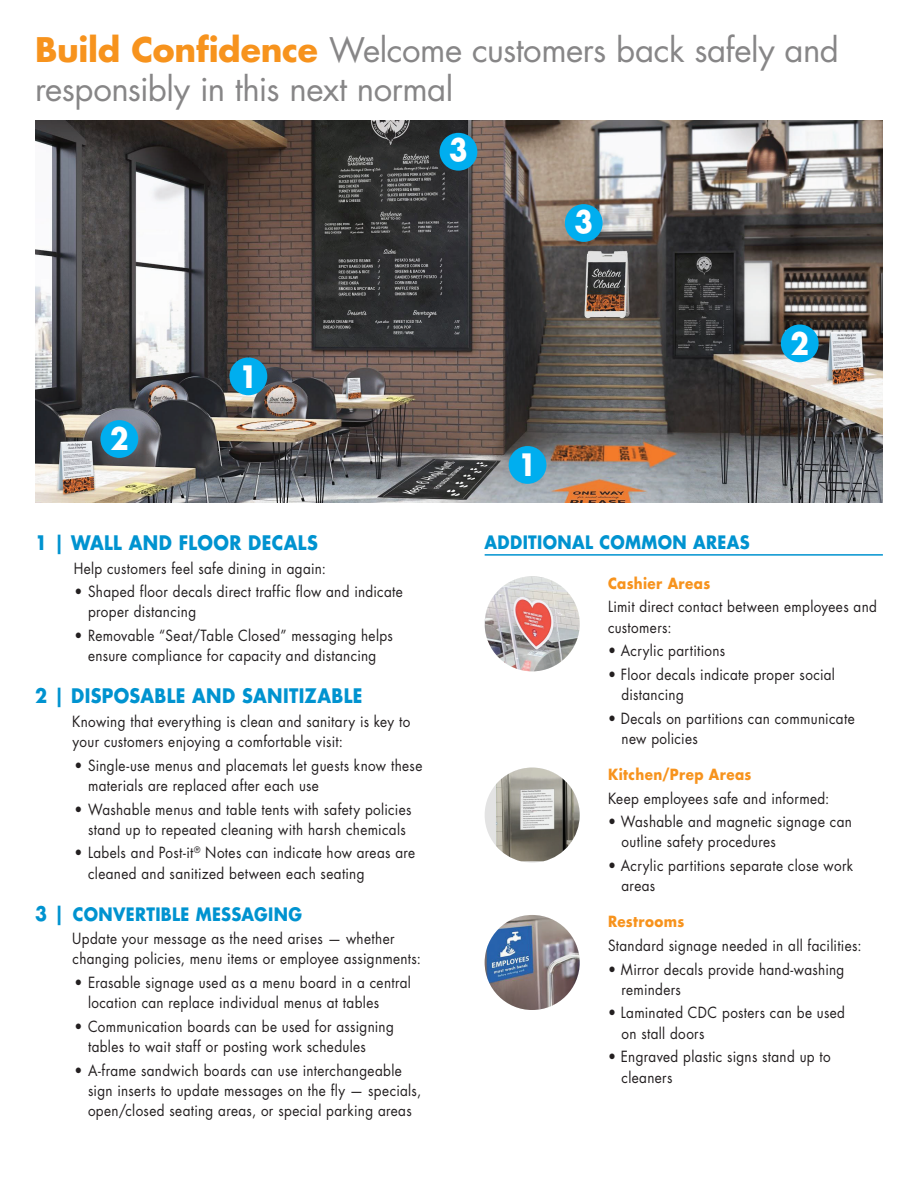
<style>
.page{position:relative;width:918px;height:1188px;background:#fff}
.page>*{position:absolute;margin:0;border:0;box-sizing:border-box;transform-origin:0 0}
.t1{font:33px/39px "Futura Std";letter-spacing:-.015em;color:#878687}
.t2{font:700 30px "Futura Std";color:#fff;scale:.9 1}
.t3{font:700 19.5px "Futura Std";letter-spacing:.02em;color:#0093d0;scale:.9 1}
.t4{font:700 18px "Futura Std";letter-spacing:.02em;color:#0093d0;scale:.9 1}
.t5{font:15px/20.2px "Futura Std";letter-spacing:.025em;color:#231f20;scale:.9 1}
.t6{font:700 15px "Futura Std";letter-spacing:.03em;color:#f7931d;scale:.9 1}
.s1{font-weight:700;color:#f7931d}
.s2{font-size:19.5px}
</style>
<div class="page">
<img style="left:35px;top:120px;width:848px;height:382px">
<hr style="left:485px;top:554px;width:398px;height:2px;background:#0093d0">
<svg style="left:485px;top:576px;width:95px;height:95px"></svg>
<img style="left:485px;top:576px;width:95px;height:95px;border-radius:48px">
<div style="left:485px;top:768px;width:95px;height:95px;background:#e3e3e3;border-radius:50%"></div>
<img style="left:496px;top:768px;width:84px;height:93px">
<svg style="left:485px;top:915px;width:95px;height:89px"></svg>
<img style="left:485px;top:915px;width:95px;height:95px;border-radius:48px">
<div style="left:781px;top:324px;width:38px;height:38px;background:#00aeef;border-radius:50%"></div>
<div style="left:509px;top:446px;width:37px;height:38px;background:#00aeef;border-radius:50%"></div>
<div style="left:100px;top:420px;width:38px;height:38px;background:#00aeef;border-radius:50%"></div>
<div style="left:565px;top:204px;width:38px;height:38px;background:#00aeef;border-radius:50%"></div>
<div style="left:230px;top:357px;width:37px;height:38px;background:#00aeef;border-radius:50%"></div>
<div style="left:440px;top:133px;width:37px;height:38px;background:#00aeef;border-radius:50%"></div>
<h1 class="t1" style="left:35px;top:31px;width:805px"><span class="s1">Build Confidence</span> Welcome customers back safely and responsibly in this next normal</h1>
<h2 class="t2" style="left:449px;top:130px;width:22px">3</h2>
<h2 class="t2" style="left:574px;top:201px;width:22px">3</h2>
<h2 class="t2" style="left:110px;top:419px;width:22px">2</h2>
<h2 class="t2" style="left:239px;top:356px;width:22px">1</h2>
<h3 class="t3" style="left:35px;top:530px;width:316px">1 | WALL AND FLOOR DECALS</h3>
<p class="t5" style="left:74px;top:558px;width:282px">Help customers feel safe dining in again:</p>
<p class="t5" style="left:88px;top:582px;width:351px;text-indent:-14px">• Shaped floor decals direct traffic flow and indicate proper distancing</p>
<p class="t5" style="left:75px;top:626px;width:355px;text-align:center">• Removable “Seat/Table Closed” messaging helps ensure compliance for capacity and distancing</p>
<h3 class="t3" style="left:35px;top:683px;width:365px">2 | DISPOSABLE AND SANITIZABLE</h3>
<p class="t5" style="left:72px;top:711px;width:377px">Knowing that everything is clean and sanitary is key to your customers enjoying a comfortable visit:</p>
<p class="t5" style="left:88px;top:755px;width:373px;text-indent:-14px">• Single-use menus and placemats let guests know these materials are replaced after each use</p>
<p class="t5" style="left:75px;top:799px;width:376px;text-align:center">• Washable menus and table tents with safety policies stand up to repeated cleaning with harsh chemicals</p>
<p class="t5" style="left:88px;top:843px;width:365px;text-indent:-13px">• Labels and Post-it<sup>®</sup> Notes can indicate how areas are cleaned and sanitized between each seating</p>
<p class="t4" style="left:35px;top:902px;width:298px"><span class="s2">3 |</span> CONVERTIBLE MESSAGING</p>
<p class="t5" style="left:72px;top:929px;width:389px">Update your message as the need arises — whether changing policies, menu items or employee assignments:</p>
<p class="t5" style="left:88px;top:973px;width:360px;text-indent:-14px">• Erasable signage used as a menu board in a central location can replace individual menus at tables</p>
<p class="t5" style="left:88px;top:1016px;width:341px;text-indent:-14px">• Communication boards can be used for assigning tables to wait staff or posting work schedules</p>
<p class="t5" style="left:88px;top:1060px;width:372px;text-indent:-14px">• A-frame sandwich boards can use interchangeable sign inserts to update messages on the fly — specials, open/closed seating areas, or special parking areas</p>
<h2 class="t2" style="left:518px;top:445px;width:22px">1</h2>
<h2 class="t2" style="left:790px;top:323px;width:22px">2</h2>
<p class="t4" style="left:485px;top:530px;width:296px">ADDITIONAL COMMON AREAS</p>
<p class="t6" style="left:608px;top:573px;width:115px">Cashier Areas</p>
<p class="t5" style="left:608px;top:597px;width:300px">Limit direct contact between employees and customers:</p>
<p class="t5" style="left:608px;top:641px;width:132px">• Acrylic partitions</p>
<p class="t5" style="left:622px;top:664px;width:239px;text-indent:-14px">• Floor decals indicate proper social distancing</p>
<p class="t5" style="left:622px;top:708px;width:261px;text-indent:-14px">• Decals on partitions can communicate new policies</p>
<p class="t6" style="left:608px;top:764px;width:161px">Kitchen/Prep Areas</p>
<p class="t5" style="left:608px;top:788px;width:247px">Keep employees safe and informed:</p>
<p class="t5" style="left:622px;top:812px;width:258px;text-indent:-14px">• Washable and magnetic signage can outline safety procedures</p>
<p class="t5" style="left:622px;top:856px;width:259px;text-indent:-14px">• Acrylic partitions separate close work areas</p>
<p class="t6" style="left:608px;top:912px;width:86px">Restrooms</p>
<p class="t5" style="left:608px;top:935px;width:283px">Standard signage needed in all facilities:</p>
<p class="t5" style="left:622px;top:959px;width:249px;text-indent:-14px">• Mirror decals provide hand-washing reminders</p>
<p class="t5" style="left:622px;top:1003px;width:250px;text-indent:-14px">• Laminated CDC posters can be used on stall doors</p>
<p class="t5" style="left:622px;top:1047px;width:234px;text-indent:-14px">• Engraved plastic signs stand up to cleaners</p>
</div>
